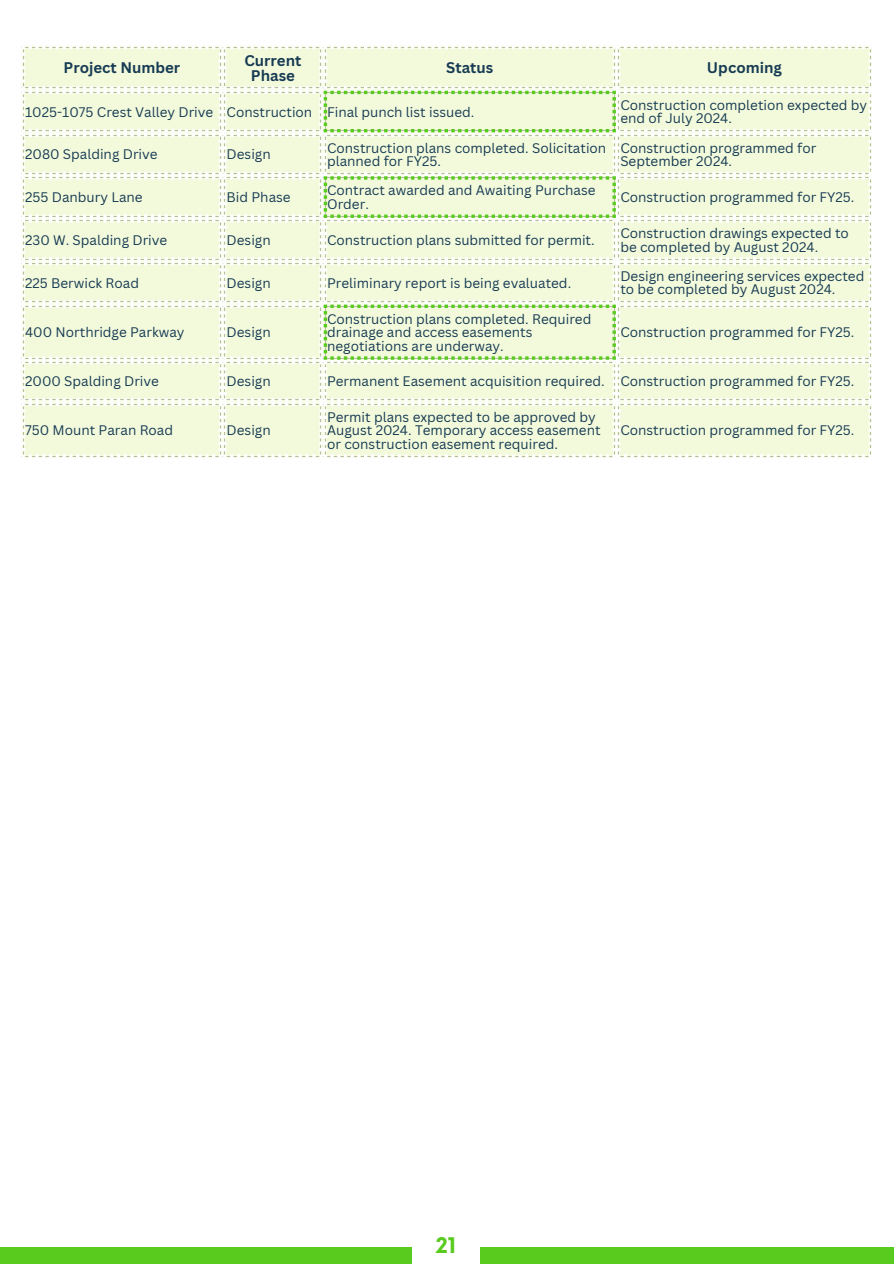
<style>
.page{position:relative;width:894px;height:1264px;background:#fff}
.page>*{position:absolute;margin:0;border:0;box-sizing:border-box;transform-origin:0 0}
.t1{font:700 21px "Now";color:#58cb1e}
.t2{font:700 15px/14.7px "Canva Sans";color:#173b53;text-align:center}
.t3{font:13.5px/13.5px "Canva Sans";color:#173b53}
</style>
<div class="page">
<div style="left:0;top:1247px;width:893px;height:16px;background:#58cb1e"></div>
<div style="left:412px;top:1226px;width:68px;height:37px;background:#fff"></div>
<svg style="left:615px;top:52px;width:1px;height:28px"></svg>
<svg style="left:22px;top:46px;width:197px;height:412px;fill:#f3fadc"></svg>
<svg style="left:327px;top:46px;width:288px;height:412px;background:#f2f8dd"></svg>
<svg style="left:327px;top:91px;width:288px;height:220px;background:#d6eebd"></svg>
<svg style="left:617px;top:46px;width:254px;height:412px;fill:#f3fadc"></svg>
<svg style="left:22px;top:97px;width:849px;height:200px;background:#f0f8db"></svg>
<svg style="left:612px;top:97px;width:3px;height:29px"></svg>
<svg style="left:612px;top:183px;width:3px;height:28px"></svg>
<svg style="left:22px;top:311px;width:849px;height:140px;background:#f1f9dc"></svg>
<svg style="left:612px;top:311px;width:3px;height:42px"></svg>
<svg style="left:22px;top:367px;width:3px;height:28px"></svg>
<svg style="left:219px;top:46px;width:108px;height:412px;background:#f1f8de"></svg>
<svg style="left:612px;top:367px;width:8px;height:28px"></svg>
<svg style="left:868px;top:367px;width:3px;height:28px"></svg>
<p class="t2" style="left:64px;top:60px;width:118px">Project Number</p>
<p class="t2" style="left:244px;top:53px;width:59px">Current<br>Phase</p>
<p class="t2" style="left:446px;top:60px;width:49px">Status</p>
<p class="t2" style="left:706px;top:60px;width:76px">Upcoming</p>
<p class="t3" style="left:25px;top:105px;width:190px">1025-1075 Crest Valley Drive</p>
<p class="t3" style="left:226px;top:105px;width:87px">Construction</p>
<p class="t3" style="left:327px;top:105px;width:149px">Final punch list issued.</p>
<p class="t3" style="left:620px;top:98px;width:248px">Construction completion expected by end of July 2024.</p>
<p class="t3" style="left:25px;top:147px;width:134px">2080 Spalding Drive</p>
<p class="t3" style="left:226px;top:147px;width:46px">Design</p>
<p class="t3" style="left:327px;top:141px;width:281px">Construction plans completed. Solicitation planned for FY25.</p>
<p class="t3" style="left:620px;top:141px;width:197px">Construction programmed for<br>September 2024.</p>
<p class="t3" style="left:25px;top:190px;width:119px">255 Danbury Lane</p>
<p class="t3" style="left:226px;top:190px;width:66px">Bid Phase</p>
<p class="t3" style="left:327px;top:183px;width:270px">Contract awarded and Awaiting Purchase<br>Order.</p>
<p class="t3" style="left:620px;top:190px;width:235px">Construction programmed for FY25.</p>
<p class="t3" style="left:25px;top:233px;width:144px">230 W. Spalding Drive</p>
<p class="t3" style="left:226px;top:233px;width:46px">Design</p>
<p class="t3" style="left:327px;top:233px;width:269px">Construction plans submitted for permit.</p>
<p class="t3" style="left:620px;top:226px;width:230px">Construction drawings expected to be completed by August 2024.</p>
<p class="t3" style="left:25px;top:276px;width:115px">225 Berwick Road</p>
<p class="t3" style="left:226px;top:276px;width:46px">Design</p>
<p class="t3" style="left:327px;top:276px;width:245px">Preliminary report is being evaluated.</p>
<p class="t3" style="left:620px;top:269px;width:245px">Design engineering services expected to be completed by August 2024.</p>
<p class="t3" style="left:25px;top:325px;width:161px">400 Northridge Parkway</p>
<p class="t3" style="left:226px;top:325px;width:46px">Design</p>
<p class="t3" style="left:327px;top:312px;width:266px">Construction plans completed. Required drainage and access easements negotiations are underway.</p>
<p class="t3" style="left:620px;top:325px;width:235px">Construction programmed for FY25.</p>
<p class="t3" style="left:25px;top:373px;width:135px">2000 Spalding Drive</p>
<p class="t3" style="left:226px;top:373px;width:46px">Design</p>
<p class="t3" style="left:327px;top:373px;width:279px">Permanent Easement acquisition required.</p>
<p class="t3" style="left:620px;top:373px;width:235px">Construction programmed for FY25.</p>
<p class="t3" style="left:25px;top:423px;width:149px">750 Mount Paran Road</p>
<p class="t3" style="left:226px;top:423px;width:46px">Design</p>
<p class="t3" style="left:327px;top:410px;width:275px">Permit plans expected to be approved by<br>August 2024. Temporary access easement or construction easement required.</p>
<p class="t3" style="left:620px;top:423px;width:235px">Construction programmed for FY25.</p>
<p class="t1" style="left:435px;top:1234px;width:22px">21</p>
</div>
